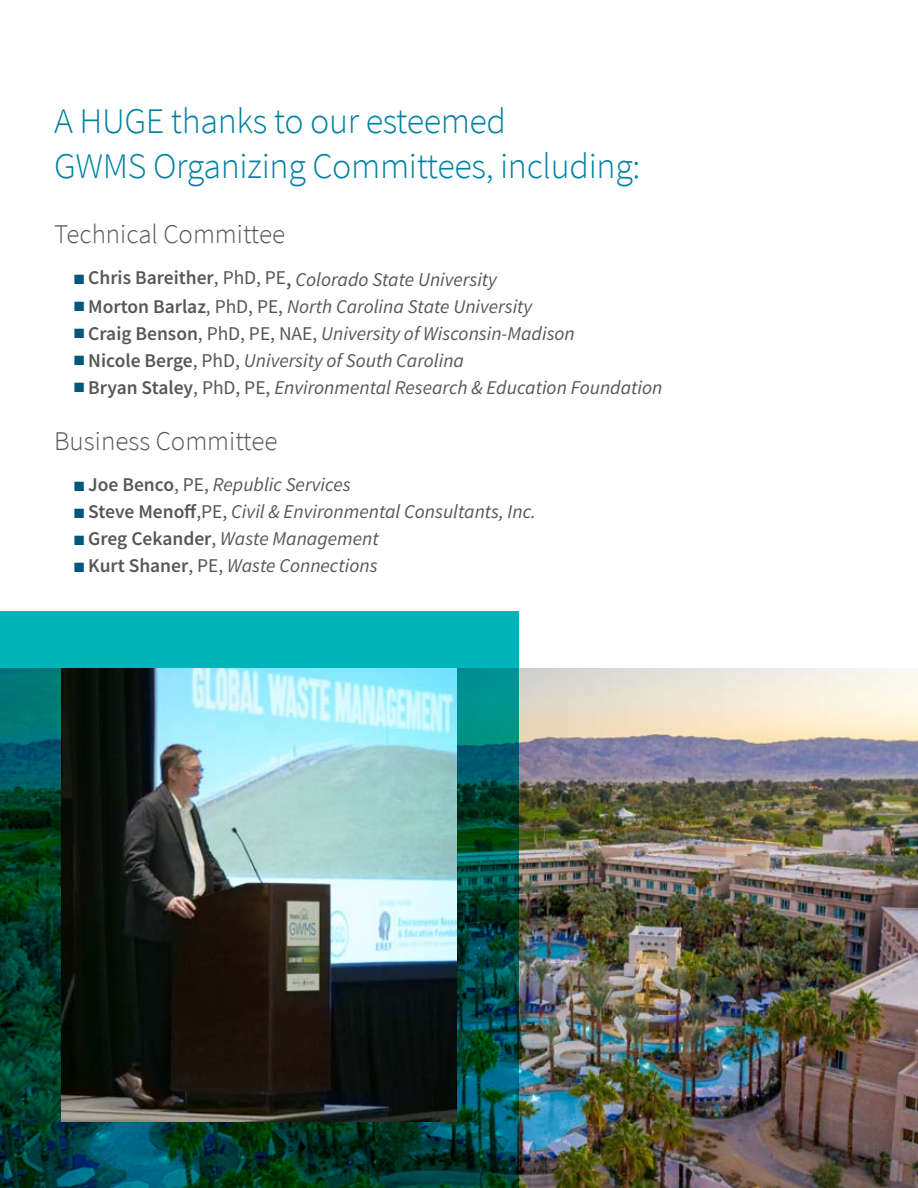
<style>
.page{position:relative;width:918px;height:1188px;background:#fff}
.page>*{position:absolute;margin:0;border:0;box-sizing:border-box;transform-origin:0 0}
.t1{font:300 36px/45px "Source Sans Pro";letter-spacing:-.01em;color:#0081a2}
.t2{font:300 27px "Source Sans Pro";color:#55575a}
.t3{font:italic 19.5px "Source Sans Pro";color:#55575a}
.s1{color:#00567d}
.s2{font-weight:600;font-style:normal}
.s3{font-family:"Source Sans Variable";font-style:normal}
</style>
<div class="page">
<img style="left:519px;top:668px;width:399px;height:520px">
<svg style="left:0;top:611px;width:519px;height:577px;background:#01635e"></svg>
<img style="left:61px;top:668px;width:395px;height:453px">
<h1 class="t1" style="left:54px;top:98px;width:588px">A HUGE thanks to our esteemed<br>GWMS Organizing Committees, including:</h1>
<h2 class="t2" style="left:54px;top:217px;width:233px">Technical Committee</h2>
<p class="t3" style="left:74px;top:267px;width:424px"><span class="s1">■</span> <span class="s2">Chris Bareither</span><span class="s3">, PhD, PE</span><span class="s2">,</span> Colorado State University</p>
<p class="t3" style="left:74px;top:294px;width:460px"><span class="s1">■</span> <span class="s2">Morton Barlaz</span><span class="s3">, PhD, PE,</span> North Carolina State University</p>
<p class="t3" style="left:74px;top:321px;width:502px"><span class="s1">■</span> <span class="s2">Craig Benson</span><span class="s3">, PhD, PE, NAE,</span> University of Wisconsin-Madison</p>
<p class="t3" style="left:74px;top:348px;width:391px"><span class="s1">■</span> <span class="s2">Nicole Berge</span><span class="s3">, PhD,</span> University of South Carolina</p>
<p class="t3" style="left:74px;top:375px;width:590px"><span class="s1">■</span> <span class="s2">Bryan Staley</span><span class="s3">, PhD, PE,</span> Environmental Research &amp; Education Foundation</p>
<h2 class="t2" style="left:54px;top:424px;width:225px">Business Committee</h2>
<p class="t3" style="left:74px;top:472px;width:278px"><span class="s1">■</span> <span class="s2">Joe Benco</span><span class="s3">, PE,</span> Republic Services</p>
<p class="t3" style="left:74px;top:499px;width:463px"><span class="s1">■</span> <span class="s2">Steve Menoff</span><span class="s3">,PE,</span> Civil &amp; Environmental Consultants, Inc.</p>
<p class="t3" style="left:74px;top:526px;width:306px"><span class="s1">■</span> <span class="s2">Greg Cekander</span><span class="s3">,</span> Waste Management</p>
<p class="t3" style="left:74px;top:553px;width:305px"><span class="s1">■</span> <span class="s2">Kurt Shaner</span><span class="s3">, PE,</span> Waste Connections</p>
</div>
